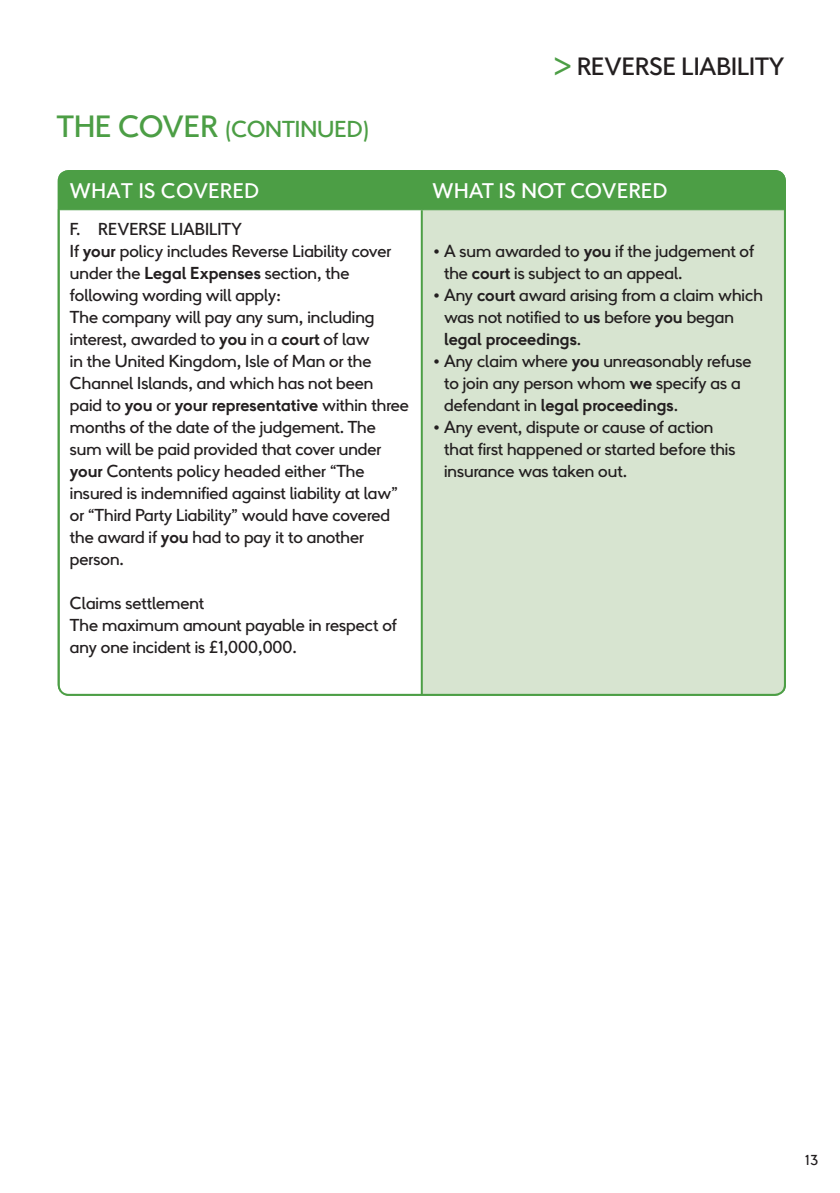
<style>
.page{position:relative;width:840px;height:1193px;background:#fff}
.page>*{position:absolute;margin:0;border:0;box-sizing:border-box;transform-origin:0 0}
.t1{font:26px "More Than Chevron";color:#231f20}
.t2{font:24px "More Than Chevron";color:#4c9e45}
.t3{font:22px "More Than Chevron";letter-spacing:.02em;color:#fff}
.t4{font:18px/22px "More Than Chevron";color:#231f20}
.t5{font:15px "More Than Chevron";color:#231f20}
.s1{font-size:32px}
.s2{color:#4c9e45}
.s3{font-weight:700}
</style>
<div class="page">
<div style="left:59px;top:170px;width:724px;height:39px;background:#4c9e45"></div>
<div style="left:421px;top:210px;width:363px;height:485px;background:#d7e4d0"></div>
<hr style="left:421px;top:209px;width:362px;height:1px;background:#4c9e45">
<hr style="left:421px;top:694px;width:364px;height:1px;background:#4c9e45">
<hr style="left:783px;top:210px;width:2px;height:484px;background:#4c9e45">
<hr style="left:419px;top:170px;width:4px;height:39px;background:#4c9e45">
<hr style="left:783px;top:170px;width:2px;height:40px;background:#4c9e45">
<hr style="left:58px;top:209px;width:363px;height:1px;background:#4c9e45">
<hr style="left:58px;top:694px;width:363px;height:1px;background:#4c9e45">
<hr style="left:58px;top:210px;width:2px;height:484px;background:#4c9e45">
<hr style="left:420px;top:210px;width:2px;height:484px;background:#4c9e45">
<h2 class="t2" style="left:57px;top:116px;width:314px"><span class="s1">THE COVER</span> (CONTINUED)</h2>
<h1 class="t1" style="left:554px;top:52px;width:231px"><span class="s2">&gt;</span> REVERSE LIABILITY</h1>
<p class="t3" style="left:70px;top:178px;width:190px">WHAT IS COVERED</p>
<p class="t3" style="left:432px;top:178px;width:236px">WHAT IS NOT COVERED</p>
<p class="t4" style="left:70px;top:218px;width:340px">F. REVERSE LIABILITY<br>If <span class="s3">your</span> policy includes Reverse Liability cover under the <span class="s3">Legal Expenses</span> section, the following wording will apply:<br>The company will pay any sum, including interest, awarded to <span class="s3">you</span> in a <span class="s3">court</span> of law<br>in the United Kingdom, Isle of Man or the Channel Islands, and which has not been paid to <span class="s3">you</span> or <span class="s3">your representative</span> within three months of the date of the judgement. The sum will be paid provided that cover under <span class="s3">your</span> Contents policy headed either “The insured is indemnified against liability at law” or “Third Party Liability” would have covered the award if <span class="s3">you</span> had to pay it to another person.</p>
<p class="t4" style="left:70px;top:592px;width:328px">Claims settlement<br>The maximum amount payable in respect of any one incident is £1,000,000.</p>
<p class="t4" style="left:444px;top:240px;width:311px;text-indent:-11px">• A sum awarded to <span class="s3">you</span> if the judgement of the <span class="s3">court</span> is subject to an appeal.</p>
<p class="t4" style="left:444px;top:284px;width:320px;text-indent:-11px">• Any <span class="s3">court</span> award arising from a claim which was not notified to <span class="s3">us</span> before <span class="s3">you</span> began <span class="s3">legal proceedings</span>.</p>
<p class="t4" style="left:444px;top:350px;width:309px;text-indent:-11px">• Any claim where <span class="s3">you</span> unreasonably refuse to join any person whom <span class="s3">we</span> specify as a defendant in <span class="s3">legal proceedings</span>.</p>
<p class="t4" style="left:444px;top:416px;width:293px;text-indent:-11px">• Any event, dispute or cause of action that first happened or started before this insurance was taken out.</p>
<p class="t5" style="left:804px;top:1151px;width:14px">13</p>
</div>
